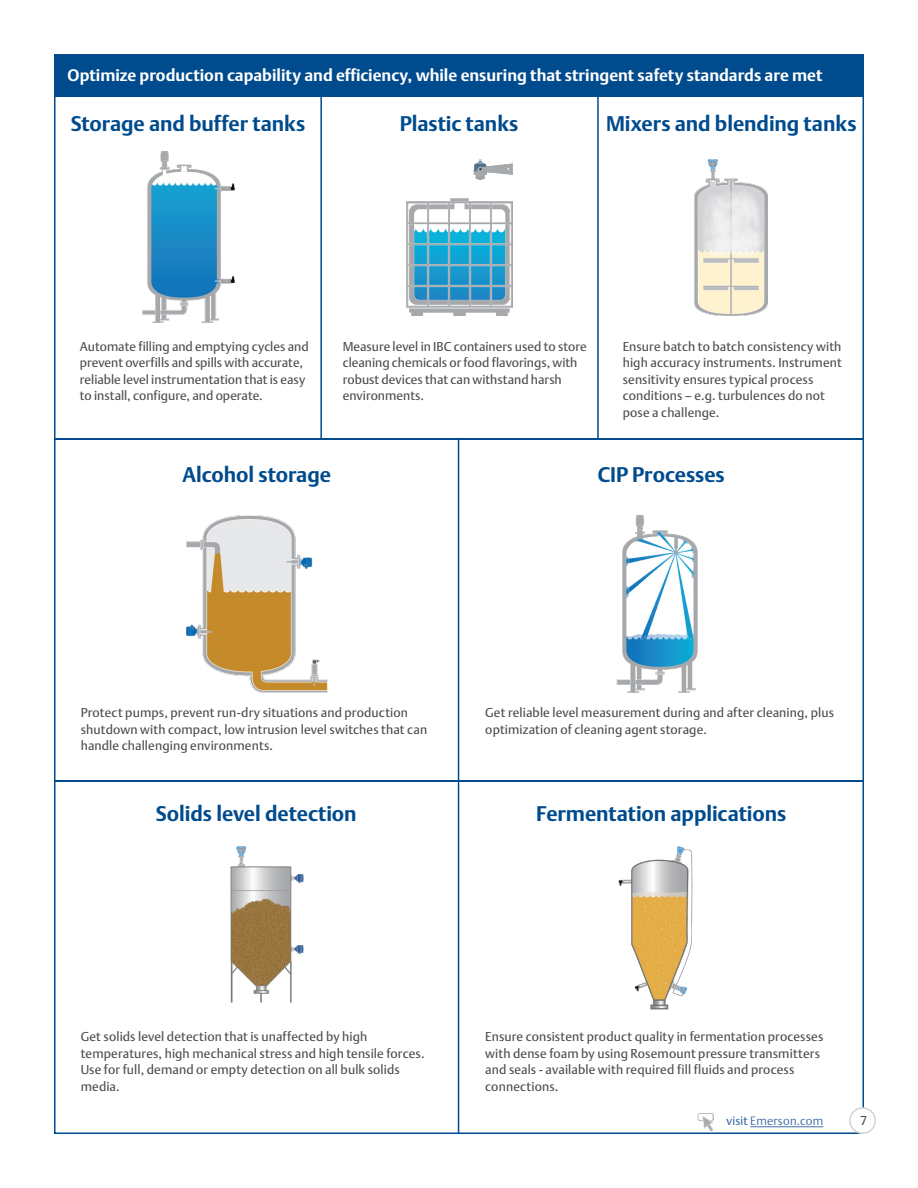
<style>
.page{position:relative;width:918px;height:1188px;background:#fff}
.page>*{position:absolute;margin:0;border:0;box-sizing:border-box;transform-origin:0 0}
.t1{font:700 21px "DTL Argo T";letter-spacing:-.005em;color:#004b8d}
.t2{font:700 16.5px "DTL Argo T";color:#fff}
.t3{font:12.75px/16.5px "DTL Argo T";letter-spacing:.01em;color:#4d4d4f}
.t4{font:300 12px "DTL Argo T";letter-spacing:.015em;color:#456da9}
.s1{color:#245b99}
</style>
<div class="page">
<img style="left:695px;top:159px;width:72px;height:156px">
<hr style="left:458px;top:438px;width:1px;height:695px;background:#004b8d">
<img style="left:406px;top:159px;width:107px;height:156px">
<hr style="left:320px;top:96px;width:2px;height:343px;background:#004b8d">
<img style="left:143px;top:152px;width:91px;height:171px">
<img style="left:186px;top:515px;width:141px;height:177px">
<hr style="left:597px;top:89px;width:2px;height:350px;background:#004b8d">
<div style="left:849px;top:1107px;width:27px;height:27px;border:2px solid #d1d3d4;border-radius:50%"></div>
<svg style="left:698px;top:1113px;width:16px;height:19px"></svg>
<hr style="left:750px;top:1127px;width:73px;height:1px;background:#456da9">
<div style="left:55px;top:55px;width:808px;height:42px;background:#004b8d"></div>
<hr style="left:55px;top:438px;width:808px;height:1px;background:#004b8d">
<hr style="left:56px;top:780px;width:808px;height:2px;background:#004b8d">
<img style="left:616px;top:515px;width:82px;height:177px">
<img style="left:230px;top:846px;width:74px;height:157px">
<img style="left:618px;top:845px;width:75px;height:165px">
<p class="t2" style="left:68px;top:65px;width:756px">Optimize production capability and efficiency, while ensuring that stringent safety standards are met</p>
<h1 class="t1" style="left:71px;top:111px;width:236px">Storage and buffer tanks</h1>
<h1 class="t1" style="left:400px;top:111px;width:120px">Plastic tanks</h1>
<h1 class="t1" style="left:606px;top:111px;width:252px">Mixers and blending tanks</h1>
<p class="t3" style="left:80px;top:338px;width:230px">Automate filling and emptying cycles and prevent overfills and spills with accurate, reliable level instrumentation that is easy to install, configure, and operate.</p>
<p class="t3" style="left:343px;top:338px;width:245px">Measure level in IBC containers used to store cleaning chemicals or food flavorings, with robust devices that can withstand harsh environments.</p>
<p class="t3" style="left:623px;top:338px;width:221px">Ensure batch to batch consistency with high accuracy instruments. Instrument sensitivity ensures typical process conditions – e.g. turbulences do not pose a challenge.</p>
<h1 class="t1" style="left:182px;top:462px;width:150px">Alcohol storage</h1>
<h1 class="t1" style="left:598px;top:462px;width:129px">CIP Processes</h1>
<p class="t3" style="left:81px;top:704px;width:348px">Protect pumps, prevent run-dry situations and production shutdown with compact, low intrusion level switches that can handle challenging environments.</p>
<h1 class="t1" style="left:156px;top:802px;width:202px">Solids level detection</h1>
<p class="t3" style="left:485px;top:704px;width:350px">Get reliable level measurement during and after cleaning, plus optimization of cleaning agent storage.</p>
<h1 class="t1" style="left:536px;top:802px;width:252px">Fermentation applications</h1>
<p class="t3" style="left:81px;top:1028px;width:345px">Get solids level detection that is unaffected by high temperatures, high mechanical stress and high tensile forces.<br>Use for full, demand or empty detection on all bulk solids media.</p>
<p class="t3" style="left:485px;top:1028px;width:340px">Ensure consistent product quality in fermentation processes with dense foam by using Rosemount pressure transmitters and seals - available with required fill fluids and process connections.</p>
<p class="t4" style="left:727px;top:1114px;width:98px"><span class="s1">visit</span> Emerson.com</p>
<p class="t3" style="left:860px;top:1113px;width:9px">7</p>
</div>
